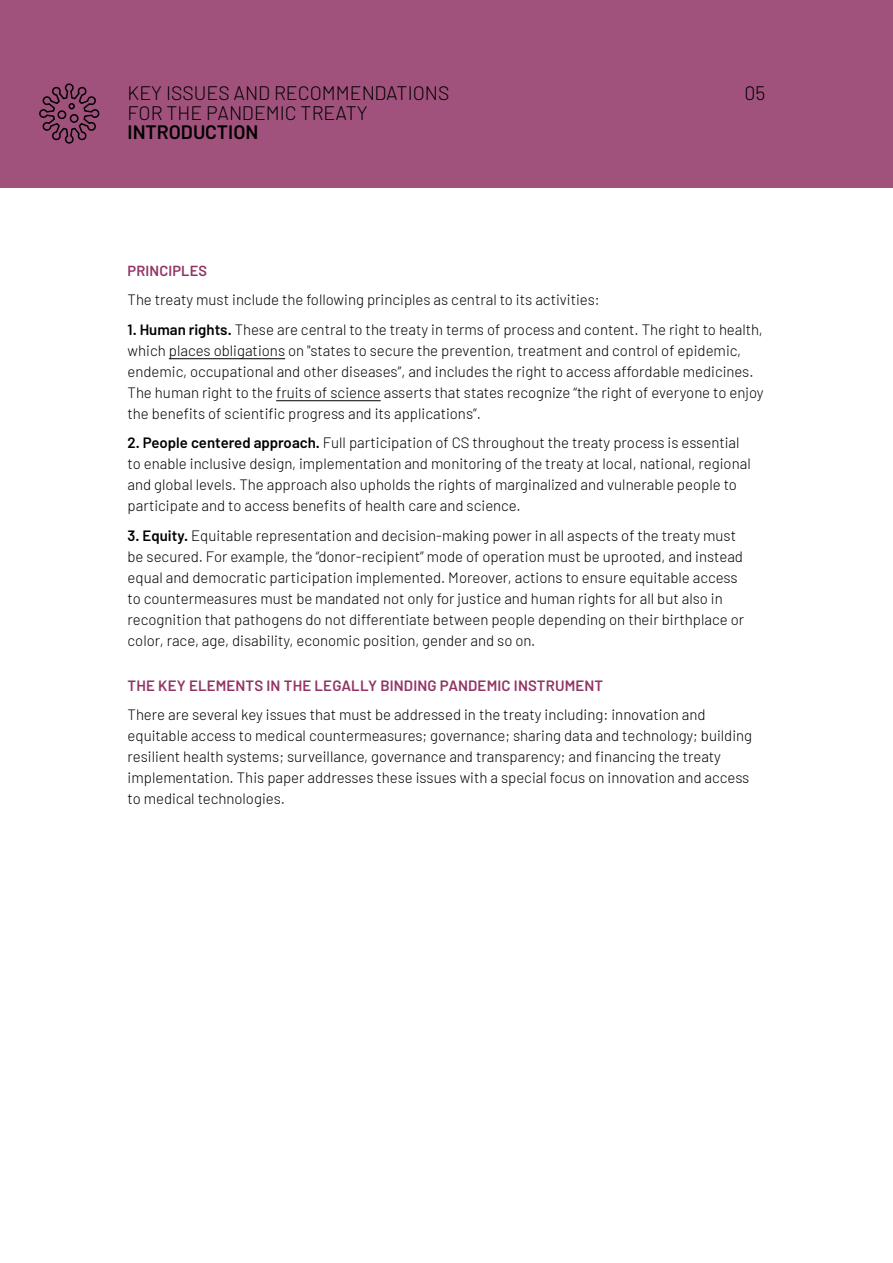
<style>
.page{position:relative;width:893px;height:1263px;background:#fff}
.page>*{position:absolute;margin:0;border:0;box-sizing:border-box;transform-origin:0 0}
.t1{font:300 19.5px "Barlow";color:#000}
.t2{font:600 19.5px "Barlow";color:#000}
.t3{font:300 15px/21px "Barlow";color:#000}
.t4{font:600 15px "Barlow";letter-spacing:.01em;color:#913465}
.t5{font:600 14.7px "Barlow";letter-spacing:.01em;color:#913465}
.s1{font-weight:600}
</style>
<div class="page">
<hr style="left:169px;top:358px;width:116px;height:1px;background:#000">
<hr style="left:276px;top:400px;width:105px;height:1px;background:#000">
<div style="left:0;top:0;width:893px;height:187px;background:#a1527c"></div>
<svg style="left:39px;top:83px;width:61px;height:61px"></svg>
<h1 class="t1" style="left:128px;top:79px;width:323px">KEY ISSUES AND RECOMMENDATIONS</h1>
<h1 class="t1" style="left:744px;top:79px;width:22px">05</h1>
<h1 class="t1" style="left:128px;top:99px;width:242px">FOR THE PANDEMIC TREATY</h1>
<h1 class="t2" style="left:128px;top:120px;width:132px">INTRODUCTION</h1>
<p class="t5" style="left:128px;top:261px;width:81px">PRINCIPLES</p>
<p class="t3" style="left:128px;top:288px;width:474px">The treaty must include the following principles as central to its activities:</p>
<p class="t3" style="left:128px;top:318px;width:638px"><span class="s1">1. Human rights.</span> These are central to the treaty in terms of process and content. The right to health, which places obligations on "states to secure the prevention, treatment and control of epidemic, endemic, occupational and other diseases”, and includes the right to access affordable medicines.<br>The human right to the fruits of science asserts that states recognize “the right of everyone to enjoy the benefits of scientific progress and its applications”.</p>
<p class="t3" style="left:128px;top:431px;width:625px"><span class="s1">2. People centered approach.</span> Full participation of CS throughout the treaty process is essential to enable inclusive design, implementation and monitoring of the treaty at local, national, regional and global levels. The approach also upholds the rights of marginalized and vulnerable people to participate and to access benefits of health care and science.</p>
<p class="t3" style="left:128px;top:524px;width:618px"><span class="s1">3. Equity.</span> Equitable representation and decision-making power in all aspects of the treaty must be secured. For example, the “donor-recipient” mode of operation must be uprooted, and instead equal and democratic participation implemented. Moreover, actions to ensure equitable access to countermeasures must be mandated not only for justice and human rights for all but also in recognition that pathogens do not differentiate between people depending on their birthplace or color, race, age, disability, economic position, gender and so on.</p>
<p class="t4" style="left:128px;top:676px;width:477px">THE KEY ELEMENTS IN THE LEGALLY BINDING PANDEMIC INSTRUMENT</p>
<p class="t3" style="left:128px;top:703px;width:626px">There are several key issues that must be addressed in the treaty including: innovation and equitable access to medical countermeasures; governance; sharing data and technology; building resilient health systems; surveillance, governance and transparency; and financing the treaty implementation. This paper addresses these issues with a special focus on innovation and access to medical technologies.</p>
</div>
